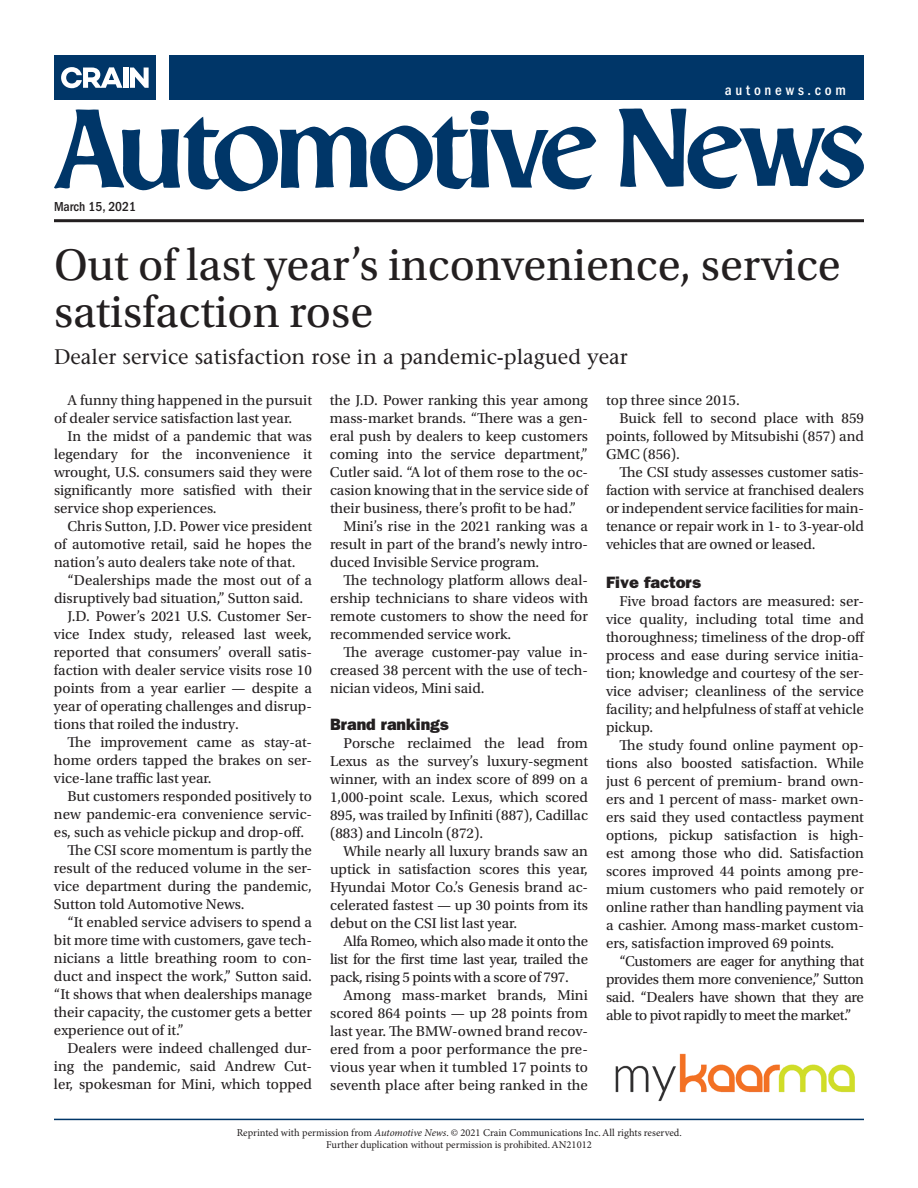
<style>
.page{position:relative;width:918px;height:1188px;background:#fff}
.page>*{position:absolute;margin:0;border:0;box-sizing:border-box;transform-origin:0 0}
.t1{font:46.5px/46.5px "Utopia Std";color:#231f20}
.t2{font:500 21px "Stone Serif Std";color:#231f20}
.t3{font:16.5px "ITC Franklin Gothic Std Hvy";color:#231f20}
.t4{font:15px/18px "Utopia Std";color:#231f20;text-align:justify}
.t5{font:500 condensed 15px "ITC Franklin Gothic Std";letter-spacing:.25em;color:#fff}
.t6{font:500 condensed 13.5px "ITC Franklin Gothic Std";color:#231f20}
.t7{font:10.5px/12.6px "Minion Pro";color:#231f20;text-align:center}
.s1{font-style:italic}
</style>
<div class="page">
<div style="left:54px;top:55px;width:810px;height:45px;background:#003668"></div>
<div style="left:123px;top:68px;width:5px;height:20px;background:#fff"></div>
<svg style="left:130px;top:68px;width:19px;height:20px"></svg>
<svg style="left:61px;top:67px;width:62px;height:21px"></svg>
<div style="left:157px;top:44px;width:12px;height:71px;background:#fff"></div>
<hr style="left:54px;top:1119px;width:810px;height:1px;background:#003668">
<svg style="left:54px;top:109px;width:810px;height:82px"></svg>
<hr style="left:54px;top:219px;width:810px;height:3px;background:#231f20">
<img style="left:615px;top:1053px;width:240px;height:49px">
<p class="t6" style="left:54px;top:199px;width:83px">March 15, 2021</p>
<p class="t5" style="left:725px;top:81px;width:123px">autonews.com</p>
<h1 class="t1" style="left:54px;top:243px;width:788px">Out of last year’s inconvenience, service satisfaction rose</h1>
<h2 class="t2" style="left:54px;top:345px;width:575px">Dealer service satisfaction rose in a pandemic-plagued year</h2>
<p class="t4" style="left:54px;top:391px;width:260px;text-indent:14px">A funny thing happened in the pursuit of dealer service satisfaction last year.</p>
<p class="t4" style="left:54px;top:427px;width:260px;text-indent:14px">In the midst of a pandemic that was legendary for the inconvenience it wrought, U.S. consumers said they were significantly more satisfied with their service shop experiences.</p>
<p class="t4" style="left:54px;top:517px;width:259px;text-indent:14px">Chris Sutton, J.D. Power vice president of automotive retail, said he hopes the nation’s auto dealers take note of that.</p>
<p class="t4" style="left:68px;top:571px;width:246px">“Dealerships made the most out of a</p>
<p class="t4" style="left:54px;top:589px;width:251px">disruptively bad situation,” Sutton said.</p>
<p class="t4" style="left:68px;top:607px;width:246px">J.D. Power’s 2021 U.S. Customer Ser-</p>
<p class="t4" style="left:54px;top:625px;width:259px">vice Index study, released last week,</p>
<p class="t4" style="left:54px;top:643px;width:260px">reported that consumers’ overall satis-</p>
<p class="t4" style="left:54px;top:661px;width:259px">faction with dealer service visits rose 10</p>
<p class="t4" style="left:54px;top:679px;width:259px">points from a year earlier — despite a</p>
<p class="t4" style="left:54px;top:697px;width:260px">year of operating challenges and disrup-</p>
<p class="t4" style="left:54px;top:715px;width:187px">tions that roiled the industry.</p>
<p class="t4" style="left:67px;top:733px;width:246px">The improvement came as stay-at-</p>
<p class="t4" style="left:54px;top:751px;width:260px">home orders tapped the brakes on ser-</p>
<p class="t4" style="left:54px;top:769px;width:159px">vice-lane traffic last year.</p>
<p class="t4" style="left:67px;top:787px;width:246px">But customers responded positively to</p>
<p class="t4" style="left:54px;top:805px;width:260px">new pandemic-era convenience servic-</p>
<p class="t4" style="left:54px;top:823px;width:252px">es, such as vehicle pickup and drop-off.</p>
<p class="t4" style="left:67px;top:841px;width:246px">The CSI score momentum is partly the</p>
<p class="t4" style="left:54px;top:859px;width:260px">result of the reduced volume in the ser-</p>
<p class="t4" style="left:54px;top:877px;width:260px">vice department during the pandemic,</p>
<p class="t4" style="left:54px;top:895px;width:192px">Sutton told Automotive News.</p>
<p class="t4" style="left:67px;top:913px;width:246px">“It enabled service advisers to spend a</p>
<p class="t4" style="left:54px;top:931px;width:260px">bit more time with customers, gave tech-</p>
<p class="t4" style="left:54px;top:949px;width:260px">nicians a little breathing room to con-</p>
<p class="t4" style="left:54px;top:967px;width:260px">duct and inspect the work,” Sutton said.</p>
<p class="t4" style="left:54px;top:985px;width:260px">“It shows that when dealerships manage</p>
<p class="t4" style="left:54px;top:1003px;width:260px">their capacity, the customer gets a better</p>
<p class="t4" style="left:54px;top:1021px;width:131px">experience out of it.”</p>
<p class="t4" style="left:67px;top:1039px;width:246px">Dealers were indeed challenged dur-</p>
<p class="t4" style="left:54px;top:1057px;width:260px">ing the pandemic, said Andrew Cut-</p>
<p class="t4" style="left:54px;top:1075px;width:259px">ler, spokesman for Mini, which topped</p>
<p class="t4" style="left:606px;top:391px;width:136px">top three since 2015.</p>
<p class="t4" style="left:620px;top:409px;width:246px">Buick fell to second place with 859</p>
<p class="t4" style="left:606px;top:427px;width:260px">points, followed by Mitsubishi (857) and</p>
<p class="t4" style="left:606px;top:445px;width:75px">GMC (856).</p>
<p class="t4" style="left:620px;top:463px;width:246px">The CSI study assesses customer satis-</p>
<p class="t4" style="left:606px;top:481px;width:259px">faction with service at franchised dealers</p>
<p class="t4" style="left:606px;top:499px;width:259px">or independent service facilities for main-</p>
<p class="t4" style="left:606px;top:517px;width:260px">tenance or repair work in 1- to 3-year-old</p>
<p class="t4" style="left:606px;top:535px;width:211px">vehicles that are owned or leased.</p>
<p class="t3" style="left:606px;top:573px;width:97px">Five factors</p>
<p class="t4" style="left:606px;top:592px;width:261px;text-indent:14px">Five broad factors are measured: ser&shy;vice quality, including total time and thoroughness; timeliness of the drop-off process and ease during service initia&shy;tion; knowledge and courtesy of the ser&shy;vice adviser; cleanliness of the service facility; and helpfulness of staff at vehicle pickup.</p>
<p class="t4" style="left:606px;top:736px;width:260px;text-indent:14px">The study found online payment op&shy;tions also boosted satisfaction. While just 6 percent of premium- brand own&shy;ers and 1 percent of mass- market own&shy;ers said they used contactless payment options, pickup satisfaction is high&shy;est among those who did. Satisfaction scores improved 44 points among pre&shy;mium customers who paid remotely or online rather than handling payment via a cashier. Among mass-market custom&shy;ers, satisfaction improved 69 points.</p>
<p class="t4" style="left:606px;top:952px;width:260px;text-indent:14px">“Customers are eager for anything that provides them more convenience,” Sutton said. “Dealers have shown that they are able to pivot rapidly to meet the market.”</p>
<p class="t4" style="left:330px;top:391px;width:260px">the J.D. Power ranking this year among</p>
<p class="t4" style="left:330px;top:409px;width:260px">mass-market brands. “There was a gen-</p>
<p class="t4" style="left:330px;top:427px;width:260px">eral push by dealers to keep customers</p>
<p class="t4" style="left:330px;top:445px;width:259px">coming into the service department,”</p>
<p class="t4" style="left:330px;top:463px;width:260px">Cutler said. “A lot of them rose to the oc-</p>
<p class="t4" style="left:330px;top:481px;width:259px">casion knowing that in the service side of</p>
<p class="t4" style="left:330px;top:499px;width:248px">their business, there’s profit to be had.”</p>
<p class="t4" style="left:344px;top:517px;width:246px">Mini’s rise in the 2021 ranking was a</p>
<p class="t4" style="left:330px;top:535px;width:260px">result in part of the brand’s newly intro-</p>
<p class="t4" style="left:330px;top:553px;width:211px">duced Invisible Service program.</p>
<p class="t4" style="left:344px;top:571px;width:246px">The technology platform allows deal-</p>
<p class="t4" style="left:330px;top:589px;width:259px">ership technicians to share videos with</p>
<p class="t4" style="left:330px;top:607px;width:259px">remote customers to show the need for</p>
<p class="t4" style="left:330px;top:625px;width:183px">recommended service work.</p>
<p class="t4" style="left:344px;top:643px;width:246px">The average customer-pay value in-</p>
<p class="t4" style="left:330px;top:661px;width:259px">creased 38 percent with the use of tech-</p>
<p class="t4" style="left:330px;top:679px;width:156px">nician videos, Mini said.</p>
<p class="t3" style="left:330px;top:715px;width:120px">Brand rankings</p>
<p class="t4" style="left:330px;top:735px;width:260px;text-indent:14px">Porsche reclaimed the lead from Lexus as the survey’s luxury-segment winner, with an index score of 899 on a 1,000-point scale. Lexus, which scored 895, was trailed by Infiniti (887), Cadillac (883) and Lincoln (872).</p>
<p class="t4" style="left:330px;top:843px;width:260px;text-indent:14px">While nearly all luxury brands saw an uptick in satisfaction scores this year, Hyundai Motor Co.’s Genesis brand ac&shy;celerated fastest — up 30 points from its debut on the CSI list last year.</p>
<p class="t4" style="left:330px;top:933px;width:260px;text-indent:14px">Alfa Romeo, which also made it onto the list for the first time last year, trailed the pack, rising 5 points with a score of 797.</p>
<p class="t4" style="left:330px;top:987px;width:260px;text-indent:14px">Among mass-market brands, Mini scored 864 points — up 28 points from last year. The BMW-owned brand recov&shy;ered from a poor performance the pre&shy;vious year when it tumbled 17 points to seventh place after being ranked in the</p>
<p class="t7" style="left:237px;top:1127px;width:447px">Reprinted with permission from <span class="s1">Automotive News</span>. © 2021 Crain Communications Inc. All rights reserved.<br>Further duplication without permission is prohibited. AN21012</p>
</div>
